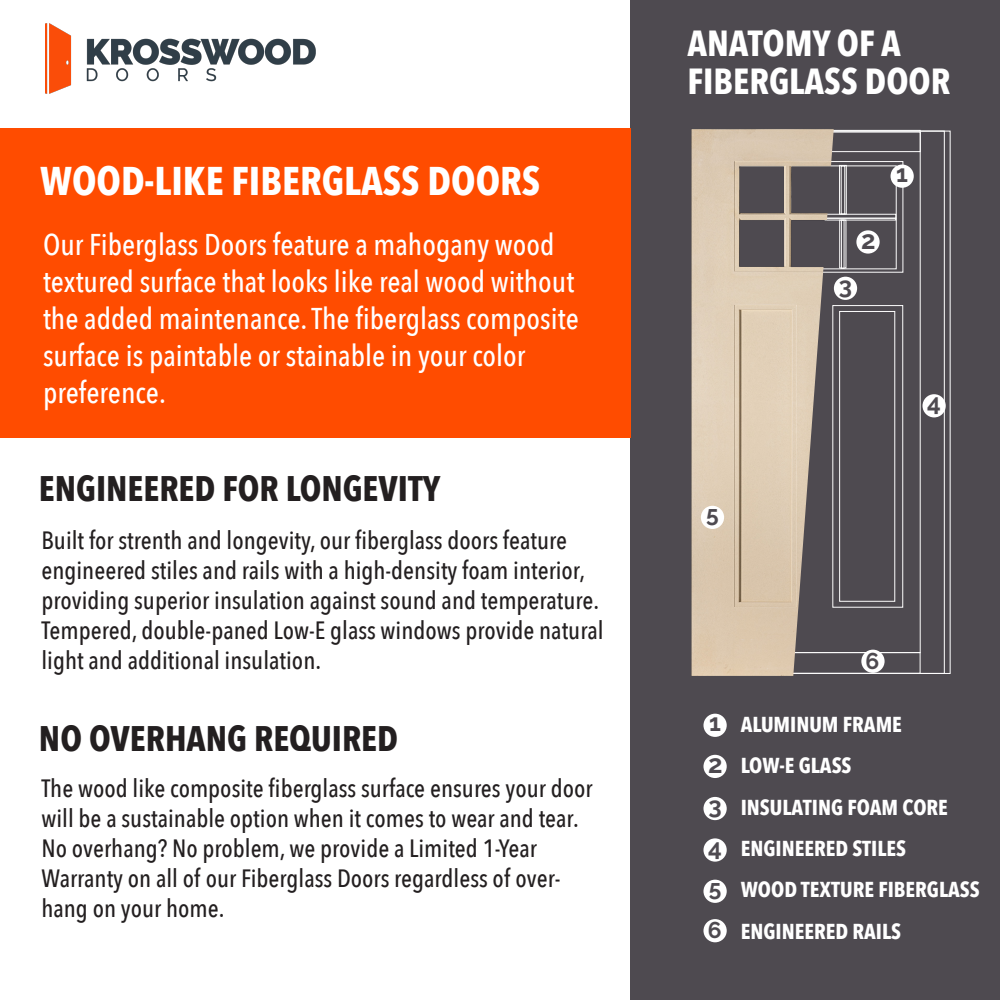
<style>
.page{position:relative;width:1000px;height:1000px;background:#fff}
.page>*{position:absolute;margin:0;border:0;box-sizing:border-box;transform-origin:0 0}
.t1{font:700 40px "Avenir Next Condensed";color:#fff}
.t2{font:700 36.2px/37.5px "Avenir Next Condensed";color:#fff}
.t3{font:700 35.5px "Avenir Next Condensed";color:#231f20}
.t4{font:500 30px/37px "Avenir Next Condensed";color:#fff}
.t5{font:700 25.6px "Raleway";color:#4e4a50}
.t6{font:500 25px/30px "Avenir Next Condensed";color:#231f20}
.t7{font:700 24.1px "Raleway";color:#4e4a50}
.t8{font:700 23.9px "Raleway";color:#4e4a50}
.t9{font:700 23.8px "Raleway";color:#4e4a50}
.t10{font:700 22.8px "Raleway";color:#4e4a50}
.t11{font:700 22.7px "Raleway";color:#4e4a50}
.t12{font:700 21.6px/41.3px "Avenir Next Condensed";color:#fff}
</style>
<div class="page">
<div style="left:631px;top:0;width:369px;height:1000px;background:#4e4a50"></div>
<div style="left:731px;top:165px;width:166px;height:104px;border:1px solid #fcfcfc"></div>
<div style="left:695px;top:652px;width:225px;height:22px;border:1px solid #fcfcfc"></div>
<div style="left:839px;top:311px;width:56px;height:291px;border:1px solid #fcfcfc"></div>
<div style="left:694px;top:132px;width:227px;height:20px;border:1px solid #fcfcfc"></div>
<div style="left:725px;top:161px;width:178px;height:111px;border:1px solid #fcfcfc"></div>
<div style="left:764px;top:214px;width:132px;height:5px;border:1px solid #fcfcfc"></div>
<div style="left:841px;top:220px;width:3px;height:49px;border:1px solid #fcfcfc"></div>
<div style="left:839px;top:220px;width:7px;height:48px;border:1px solid #fcfcfc"></div>
<div style="left:841px;top:166px;width:4px;height:48px;border:1px solid #fcfcfc"></div>
<div style="left:839px;top:165px;width:8px;height:49px;border:1px solid #fcfcfc"></div>
<div style="left:825px;top:218px;width:71px;height:2px;border:1px solid #fcfcfc"></div>
<div style="left:833px;top:305px;width:70px;height:302px;border:1px solid #fcfcfc"></div>
<img style="left:691px;top:129px;width:144px;height:547px">
<div style="left:891px;top:165px;width:23px;height:23px;background:#fff;border-radius:50%"></div>
<div style="left:856px;top:230px;width:24px;height:24px;background:#fff;border-radius:50%"></div>
<div style="left:834px;top:277px;width:23px;height:23px;background:#fff;border-radius:50%"></div>
<div style="left:923px;top:394px;width:23px;height:23px;background:#fff;border-radius:50%"></div>
<div style="left:861px;top:650px;width:24px;height:23px;background:#fff;border-radius:50%"></div>
<div style="left:701px;top:506px;width:23px;height:23px;background:#fff;border-radius:50%"></div>
<div style="left:703px;top:714px;width:24px;height:23px;background:#fff;border-radius:50%"></div>
<div style="left:703px;top:755px;width:24px;height:23px;background:#fff;border-radius:50%"></div>
<div style="left:703px;top:797px;width:24px;height:23px;background:#fff;border-radius:50%"></div>
<div style="left:703px;top:838px;width:24px;height:24px;background:#fff;border-radius:50%"></div>
<div style="left:703px;top:880px;width:24px;height:23px;background:#fff;border-radius:50%"></div>
<div style="left:703px;top:919px;width:24px;height:23px;background:#fff;border-radius:50%"></div>
<img style="left:46px;top:23px;width:270px;height:70px">
<div style="left:0;top:128px;width:630px;height:310px;background:#ff4c00"></div>
<h1 class="t1" style="left:40px;top:156px;width:502px">WOOD-LIKE FIBERGLASS DOORS</h1>
<p class="t4" style="left:43px;top:226px;width:537px">Our Fiberglass Doors feature a mahogany wood textured surface that looks like real wood without the added maintenance. The fiberglass composite surface is paintable or stainable in your color preference.</p>
<h3 class="t3" style="left:39px;top:466px;width:403px">ENGINEERED FOR LONGEVITY</h3>
<p class="t6" style="left:41px;top:525px;width:564px">Built for strenth and longevity, our fiberglass doors feature engineered stiles and rails with a high-density foam interior, providing superior insulation against sound and temperature.<br>Tempered, double-paned Low-E glass windows provide natural light and additional insulation.</p>
<h3 class="t3" style="left:39px;top:716px;width:361px">NO OVERHANG REQUIRED</h3>
<p class="t6" style="left:41px;top:773px;width:553px">The wood like composite fiberglass surface ensures your door will be a sustainable option when it comes to wear and tear.<br>No overhang? No problem, we provide a Limited 1-Year Warranty on all of our Fiberglass Doors regardless of over&shy;hang on your home.</p>
<h2 class="t2" style="left:687px;top:25px;width:264px">ANATOMY OF A<br>FIBERGLASS DOOR</h2>
<p class="t11" style="left:706px;top:501px;width:14px">5</p>
<p class="t5" style="left:861px;top:225px;width:16px">2</p>
<p class="t9" style="left:839px;top:272px;width:15px">3</p>
<p class="t8" style="left:896px;top:160px;width:13px">1</p>
<p class="t7" style="left:927px;top:389px;width:15px">4</p>
<p class="t8" style="left:709px;top:709px;width:13px">1</p>
<p class="t5" style="left:708px;top:750px;width:16px">2</p>
<p class="t9" style="left:709px;top:792px;width:15px">3</p>
<p class="t7" style="left:708px;top:833px;width:15px">4</p>
<p class="t11" style="left:709px;top:875px;width:14px">5</p>
<p class="t10" style="left:708px;top:917px;width:15px">6</p>
<p class="t10" style="left:866px;top:648px;width:15px">6</p>
<p class="t12" style="left:741px;top:704px;width:209px">ALUMINUM FRAME<br>LOW-E GLASS<br>INSULATING FOAM CORE</p>
<p class="t12" style="left:741px;top:828px;width:167px">ENGINEERED STILES</p>
<p class="t12" style="left:741px;top:869px;width:241px">WOOD TEXTURE FIBERGLASS</p>
<p class="t12" style="left:741px;top:910px;width:162px">ENGINEERED RAILS</p>
</div>
